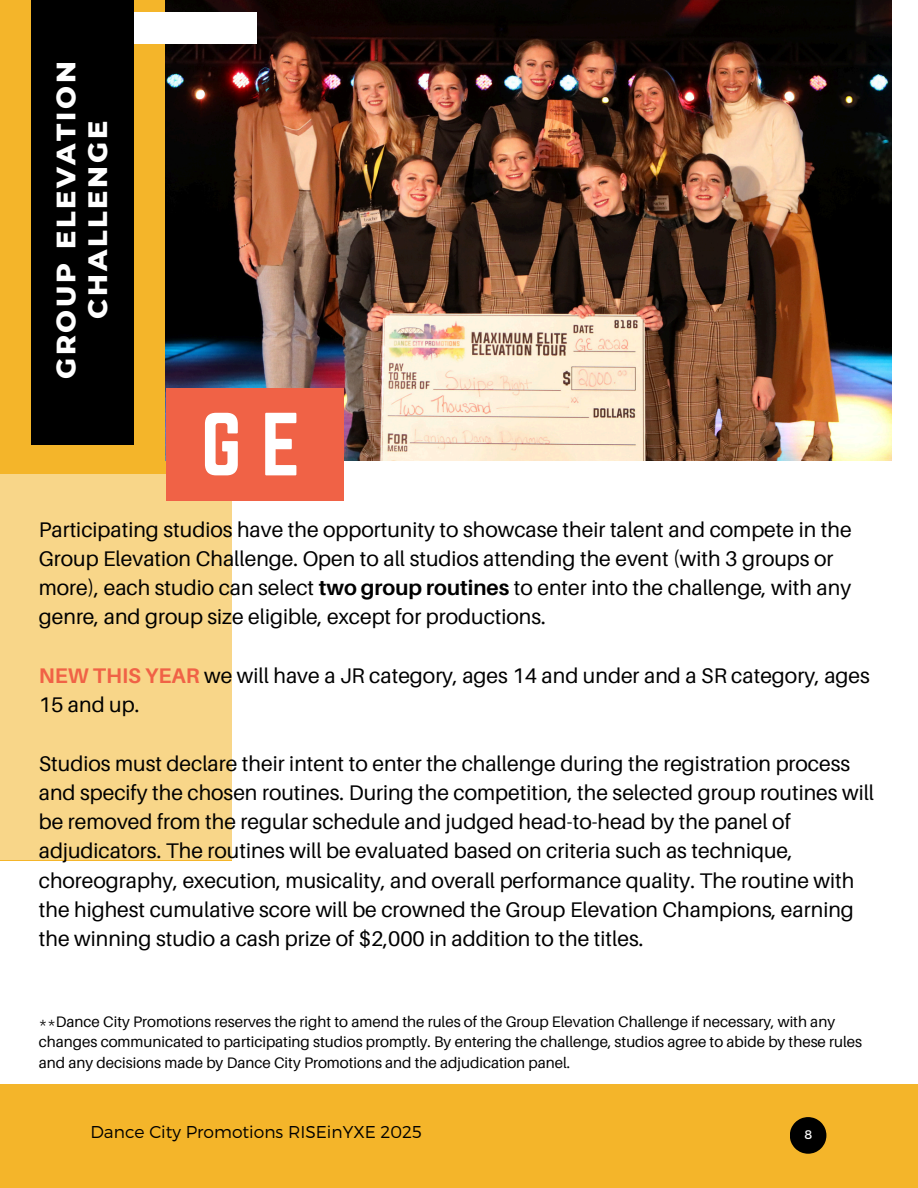
<style>
.page{position:relative;width:918px;height:1188px;background:#fff}
.page>*{position:absolute;margin:0;border:0;box-sizing:border-box;transform-origin:0 0}
.t1{font:78.3px "Norwester";color:#fff}
.t2{font:800 27.15px/31.8px "Montserrat";letter-spacing:.1em;color:#fff;text-align:center}
.t3{font:21.15px/29.2px "Aileron";color:#000}
.t4{font:300 17.1px "Montserrat";color:#000}
.t5{font:15.15px/20.2px "Aileron";color:#000}
.t6{font:12.45px "Montserrat";color:#fff}
.s1{font-weight:700}
.s2{font-weight:700;color:#f06246}
</style>
<div class="page">
<div style="left:0;top:0;width:232px;height:860px;background:#f4b52a"></div>
<div style="left:0;top:474px;width:232px;height:386px;background:#f8d689"></div>
<img style="left:166px;top:0;width:725px;height:461px">
<div style="left:32px;top:0;width:102px;height:444px;background:#000"></div>
<div style="left:166px;top:388px;width:178px;height:113px;background:#f06246"></div>
<div style="left:134px;top:12px;width:123px;height:32px;background:#fff"></div>
<div style="left:0;top:1085px;width:918px;height:103px;background:#f4b52a"></div>
<svg style="left:790px;top:1117px;width:36px;height:37px"></svg>
<p class="t2" style="left:50px;top:379px;width:320px;rotate:-90deg">GROUP ELEVATION<br>CHALLENGE</p>
<p class="t1" style="left:201px;top:397px;width:101px">GE</p>
<h1 class="t3" style="left:39px;top:514px;width:814px">Participating studios have the opportunity to showcase their talent and compete in the Group Elevation Challenge. Open to all studios attending the event (with 3 groups or more), each studio can select <span class="s1">two group routines</span> to enter into the challenge, with any genre, and group size eligible, except for productions.</h1>
<h3 class="t3" style="left:39px;top:660px;width:833px"><span class="s2">NEW THIS YEAR</span> we will have a JR category, ages 14 and under and a SR category, ages<br>15 and up.</h3>
<h3 class="t3" style="left:39px;top:748px;width:837px">Studios must declare their intent to enter the challenge during the registration process and specify the chosen routines. During the competition, the selected group routines will be removed from the regular schedule and judged head-to-head by the panel of adjudicators. The routines will be evaluated based on criteria such as technique, choreography, execution, musicality, and overall performance quality. The routine with the highest cumulative score will be crowned the Group Elevation Champions, earning the winning studio a cash prize of $2,000 in addition to the titles.</h3>
<h3 class="t5" style="left:39px;top:1011px;width:825px">**Dance City Promotions reserves the right to amend the rules of the Group Elevation Challenge if necessary, with any changes communicated to participating studios promptly. By entering the challenge, studios agree to abide by these rules and any decisions made by Dance City Promotions and the adjudication panel.</h3>
<p class="t4" style="left:90px;top:1121px;width:333px">Dance City Promotions RISEinYXE 2025</p>
<p class="t6" style="left:805px;top:1126px;width:9px">8</p>
</div>
